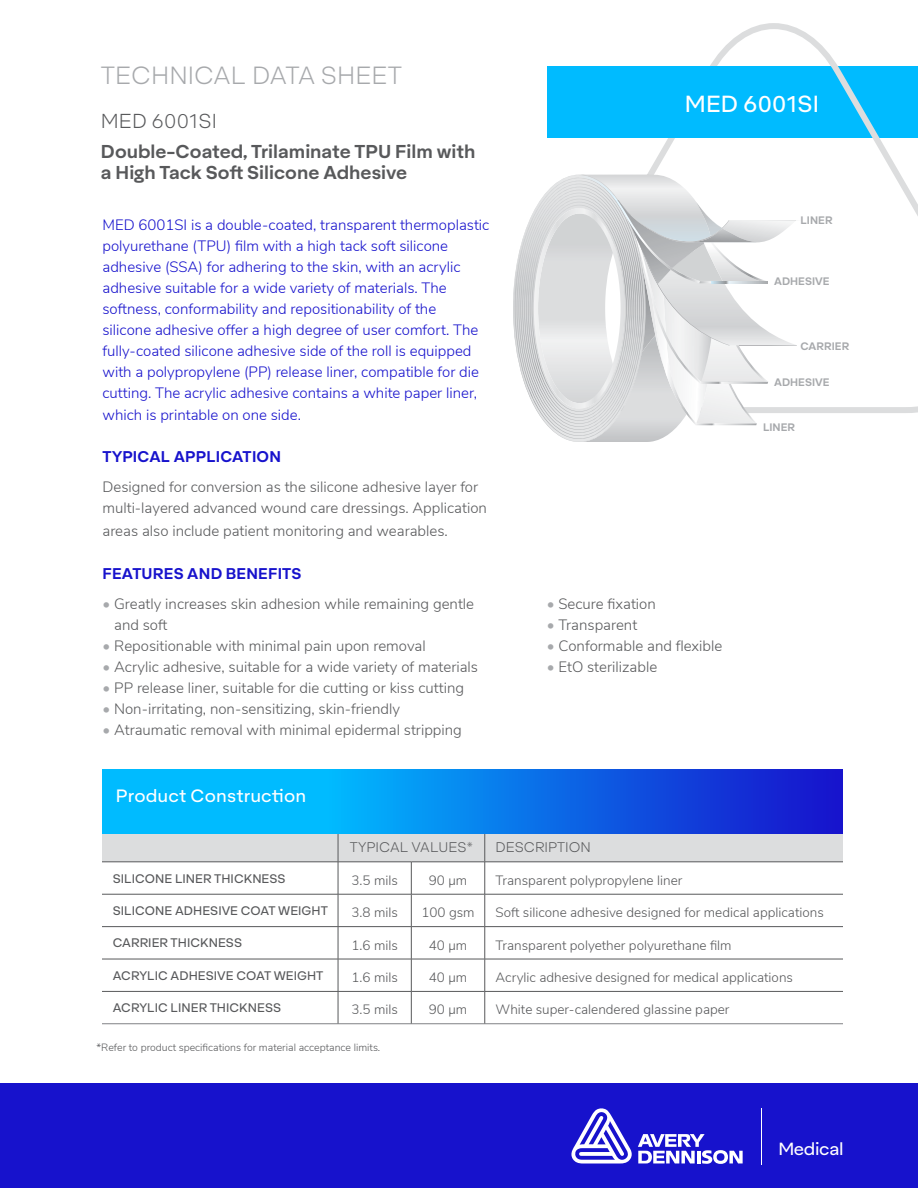
<style>
.page{position:relative;width:918px;height:1188px;background:#fff}
.page>*{position:absolute;margin:0;border:0;box-sizing:border-box;transform-origin:0 0}
.t1{font:300 24px "Aktifo A";color:#a7a9ac}
.t2{font:22.5px "Aktifo A";color:#fff}
.t3{font:300 19.5px "Aktifo A";color:#58595b}
.t4{font:600 18px/21px "Aktifo A";color:#58595b}
.t5{font:17.25px "Aktifo A";letter-spacing:.005em;color:#fff}
.t6{font:16.95px "Aktifo A";letter-spacing:-.02em;color:#fff}
.t7{font:300 15px/21px "Nunito Sans";color:#58595b}
.t8{font:300 15px/21px "Nunito Sans";color:#1712cc}
.t9{font:600 15px "Aktifo A";letter-spacing:.01em;color:#1712cc}
.t10{font:300 13.5px "Nunito Sans";color:#58595b}
.t11{font:300 13.5px "Aktifo A";color:#58595b}
.t12{font:12px "Aktifo A";color:#58595b}
.t13{font:300 10.5px "Nunito Sans";color:#58595b}
.t14{font:600 10.5px "Aktifo A";color:#a7a9ac}
.s1{color:#a7a9ac}
</style>
<div class="page">
<div style="left:0;top:1083px;width:918px;height:105px;background:#1712cc"></div>
<svg style="left:576px;top:23px;width:342px;height:390px"></svg>
<div style="left:547px;top:66px;width:195px;height:72px;background:#0bf"></div>
<div style="left:102px;top:834px;width:741px;height:28px;background:#dcddde"></div>
<hr style="left:338px;top:832px;width:1px;height:30px;background:#58595b">
<hr style="left:485px;top:832px;width:1px;height:30px;background:#58595b">
<hr style="left:102px;top:862px;width:236px;height:1px;background:#58595b">
<hr style="left:102px;top:894px;width:236px;height:1px;background:#58595b">
<hr style="left:102px;top:926px;width:236px;height:1px;background:#58595b">
<hr style="left:102px;top:959px;width:236px;height:1px;background:#58595b">
<hr style="left:338px;top:862px;width:1px;height:32px;background:#58595b">
<hr style="left:338px;top:894px;width:1px;height:32px;background:#58595b">
<hr style="left:338px;top:927px;width:1px;height:32px;background:#58595b">
<hr style="left:338px;top:959px;width:1px;height:32px;background:#58595b">
<hr style="left:338px;top:862px;width:73px;height:1px;background:#58595b">
<hr style="left:411px;top:862px;width:74px;height:1px;background:#58595b">
<hr style="left:411px;top:862px;width:1px;height:32px;background:#58595b">
<hr style="left:411px;top:894px;width:1px;height:32px;background:#58595b">
<hr style="left:411px;top:927px;width:1px;height:32px;background:#58595b">
<hr style="left:411px;top:959px;width:1px;height:32px;background:#58595b">
<hr style="left:338px;top:894px;width:73px;height:1px;background:#58595b">
<hr style="left:411px;top:894px;width:74px;height:1px;background:#58595b">
<hr style="left:338px;top:926px;width:73px;height:1px;background:#58595b">
<hr style="left:411px;top:926px;width:74px;height:1px;background:#58595b">
<hr style="left:338px;top:959px;width:73px;height:1px;background:#58595b">
<hr style="left:411px;top:959px;width:74px;height:1px;background:#58595b">
<hr style="left:485px;top:862px;width:1px;height:32px;background:#58595b">
<hr style="left:485px;top:894px;width:1px;height:32px;background:#58595b">
<hr style="left:485px;top:927px;width:1px;height:32px;background:#58595b">
<hr style="left:485px;top:959px;width:1px;height:32px;background:#58595b">
<hr style="left:485px;top:862px;width:358px;height:1px;background:#58595b">
<hr style="left:485px;top:894px;width:358px;height:1px;background:#58595b">
<hr style="left:485px;top:926px;width:358px;height:1px;background:#58595b">
<hr style="left:485px;top:959px;width:358px;height:1px;background:#58595b">
<hr style="left:102px;top:991px;width:236px;height:1px;background:#58595b">
<hr style="left:338px;top:992px;width:1px;height:32px;background:#58595b">
<hr style="left:338px;top:991px;width:73px;height:1px;background:#58595b">
<hr style="left:411px;top:991px;width:74px;height:1px;background:#58595b">
<hr style="left:411px;top:992px;width:1px;height:32px;background:#58595b">
<hr style="left:485px;top:992px;width:1px;height:32px;background:#58595b">
<hr style="left:485px;top:991px;width:358px;height:1px;background:#58595b">
<svg style="left:102px;top:770px;width:741px;height:64px;background:#087dec"></svg>
<hr style="left:102px;top:1023px;width:741px;height:1px;background:#808285">
<hr style="left:761px;top:1108px;width:1px;height:57px;background:#fff">
<svg style="left:638px;top:1134px;width:105px;height:30px"></svg>
<svg style="left:571px;top:1108px;width:61px;height:56px"></svg>
<svg style="left:513px;top:175px;width:289px;height:267px"></svg>
<h1 class="t1" style="left:101px;top:61px;width:302px">TECHNICAL DATA SHEET</h1>
<h3 class="t3" style="left:101px;top:109px;width:117px">MED 6001SI</h3>
<p class="t4" style="left:101px;top:140px;width:376px">Double-Coated, Trilaminate TPU Film with a High Tack Soft Silicone Adhesive</p>
<p class="t8" style="left:102px;top:213px;width:388px">MED 6001SI is a double-coated, transparent thermoplastic polyurethane (TPU) film with a high tack soft silicone adhesive (SSA) for adhering to the skin, with an acrylic adhesive suitable for a wide variety of materials. The softness, conformability and repositionability of the<br>silicone adhesive offer a high degree of user comfort. The fully-coated silicone adhesive side of the roll is equipped with a polypropylene (PP) release liner, compatible for die cutting. The acrylic adhesive contains a white paper liner,</p>
<p class="t8" style="left:102px;top:403px;width:200px">which is printable on one side.</p>
<p class="t9" style="left:102px;top:447px;width:180px">TYPICAL APPLICATION</p>
<p class="t7" style="left:102px;top:475px;width:386px">Designed for conversion as the silicone adhesive layer for multi-layered advanced wound care dressings. Application</p>
<p class="t7" style="left:102px;top:519px;width:347px">areas also include patient monitoring and wearables.</p>
<p class="t9" style="left:102px;top:564px;width:200px">FEATURES AND BENEFITS</p>
<p class="t7" style="left:114px;top:592px;width:362px;text-indent:-12px"><span class="s1">•</span> Greatly increases skin adhesion while remaining gentle and soft</p>
<p class="t7" style="left:102px;top:634px;width:325px"><span class="s1">•</span> Repositionable with minimal pain upon removal</p>
<p class="t7" style="left:102px;top:655px;width:377px"><span class="s1">•</span> Acrylic adhesive, suitable for a wide variety of materials</p>
<p class="t7" style="left:102px;top:676px;width:363px"><span class="s1">•</span> PP release liner, suitable for die cutting or kiss cutting</p>
<p class="t7" style="left:102px;top:697px;width:299px"><span class="s1">•</span> Non-irritating, non-sensitizing, skin-friendly</p>
<p class="t7" style="left:102px;top:718px;width:361px"><span class="s1">•</span> Atraumatic removal with minimal epidermal stripping</p>
<p class="t5" style="left:116px;top:786px;width:192px">Product Construction</p>
<h2 class="t2" style="left:685px;top:90px;width:136px">MED 6001SI</h2>
<p class="t14" style="left:800px;top:214px;width:34px">LINER</p>
<p class="t14" style="left:774px;top:275px;width:57px">ADHESIVE</p>
<p class="t14" style="left:800px;top:339px;width:50px">CARRIER</p>
<p class="t14" style="left:774px;top:375px;width:57px">ADHESIVE</p>
<p class="t14" style="left:763px;top:420px;width:34px">LINER</p>
<p class="t7" style="left:547px;top:593px;width:110px"><span class="s1">•</span> Secure fixation</p>
<p class="t7" style="left:547px;top:614px;width:92px"><span class="s1">•</span> Transparent</p>
<p class="t7" style="left:547px;top:635px;width:177px"><span class="s1">•</span> Conformable and flexible</p>
<p class="t7" style="left:547px;top:656px;width:112px"><span class="s1">•</span> EtO sterilizable</p>
<p class="t11" style="left:350px;top:839px;width:125px">TYPICAL VALUES*</p>
<p class="t11" style="left:496px;top:839px;width:97px">DESCRIPTION</p>
<p class="t12" style="left:113px;top:871px;width:174px">SILICONE LINER THICKNESS</p>
<p class="t10" style="left:351px;top:870px;width:48px">3.5 mils</p>
<p class="t10" style="left:429px;top:870px;width:40px">90 µm</p>
<p class="t10" style="left:496px;top:870px;width:188px">Transparent polypropylene liner</p>
<p class="t12" style="left:113px;top:903px;width:217px">SILICONE ADHESIVE COAT WEIGHT</p>
<p class="t10" style="left:351px;top:903px;width:48px">3.8 mils</p>
<p class="t10" style="left:421px;top:903px;width:55px">100 gsm</p>
<p class="t10" style="left:496px;top:903px;width:330px">Soft silicone adhesive designed for medical applications</p>
<p class="t12" style="left:113px;top:936px;width:131px">CARRIER THICKNESS</p>
<p class="t10" style="left:351px;top:935px;width:48px">1.6 mils</p>
<p class="t10" style="left:429px;top:935px;width:40px">40 µm</p>
<p class="t10" style="left:496px;top:935px;width:238px">Transparent polyether polyurethane film</p>
<p class="t12" style="left:113px;top:968px;width:212px">ACRYLIC ADHESIVE COAT WEIGHT</p>
<p class="t10" style="left:351px;top:968px;width:48px">1.6 mils</p>
<p class="t10" style="left:429px;top:968px;width:40px">40 µm</p>
<p class="t10" style="left:496px;top:968px;width:299px">Acrylic adhesive designed for medical applications</p>
<p class="t12" style="left:113px;top:1000px;width:170px">ACRYLIC LINER THICKNESS</p>
<p class="t10" style="left:351px;top:1000px;width:48px">3.5 mils</p>
<p class="t10" style="left:429px;top:1000px;width:40px">90 µm</p>
<p class="t10" style="left:496px;top:1000px;width:235px">White super-calendered glassine paper</p>
<p class="t13" style="left:96px;top:1040px;width:285px">*Refer to product specifications for material acceptance limits.</p>
<p class="t6" style="left:778px;top:1138px;width:67px">Medical</p>
</div>
